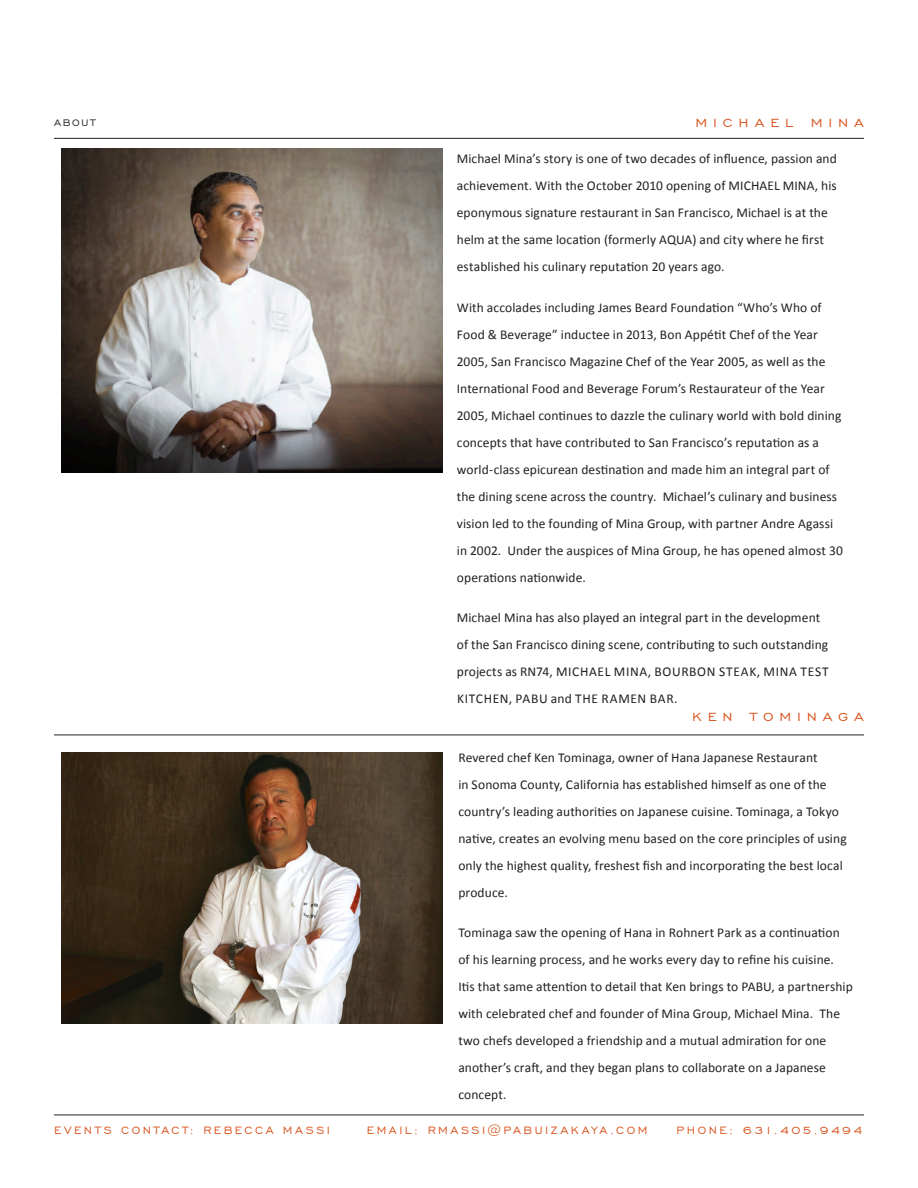
<style>
.page{position:relative;width:918px;height:1188px;background:#fff}
.page>*{position:absolute;margin:0;border:0;box-sizing:border-box;transform-origin:0 0}
.t1{font:15px "Engravers Gothic BT";letter-spacing:.355em;color:#d9531c;scale:1.1 1}
.INFO_-_Body_Text{font:13.5px/27px "Calibri";letter-spacing:.005em;color:#231f20}
.t2{font:13.5px "Engravers Gothic BT";letter-spacing:.18em;color:#d9531c}
.INFO_-_Body_Text-2{font:12px "Engravers Gothic BT";letter-spacing:.14em;color:#231f20}
</style>
<div class="page">
<hr style="left:54px;top:138px;width:810px;height:1px;background:#231f20">
<hr style="left:54px;top:1115px;width:810px;height:1px;background:#231f20">
<img style="left:61px;top:752px;width:382px;height:272px">
<img style="left:61px;top:148px;width:382px;height:324px">
<hr style="left:54px;top:735px;width:810px;height:1px;background:#231f20">
<p class="INFO_-_Body_Text-2" style="left:54px;top:116px;width:43px">ABOUT</p>
<p class="t1" style="left:696px;top:114px;width:155px">MICHAEL MINA</p>
<p class="INFO_-_Body_Text" style="left:457px;top:145px;width:382px">Michael Mina’s story is one of two decades of influence, passion and achievement. With the October 2010 opening of MICHAEL MINA, his eponymous signature restaurant in San Francisco, Michael is at the helm at the same location (formerly AQUA) and city where he first established his culinary reputation 20 years ago.</p>
<p class="INFO_-_Body_Text" style="left:457px;top:294px;width:388px">With accolades including James Beard Foundation “Who’s Who of Food &amp; Beverage” inductee in 2013, Bon Appétit Chef of the Year 2005, San Francisco Magazine Chef of the Year 2005, as well as the International Food and Beverage Forum’s Restaurateur of the Year 2005, Michael continues to dazzle the culinary world with bold dining concepts that have contributed to San Francisco’s reputation as a world-class epicurean destination and made him an integral part of the dining scene across the country. Michael’s culinary and business vision led to the founding of Mina Group, with partner Andre Agassi in 2002. Under the auspices of Mina Group, he has opened almost 30 operations nationwide.</p>
<p class="INFO_-_Body_Text" style="left:457px;top:604px;width:373px">Michael Mina has also played an integral part in the development of the San Francisco dining scene, contributing to such outstanding projects as RN74, MICHAEL MINA, BOURBON STEAK, MINA TEST KITCHEN, PABU and THE RAMEN BAR.</p>
<p class="t1" style="left:692px;top:708px;width:158px">KEN TOMINAGA</p>
<p class="INFO_-_Body_Text" style="left:458px;top:744px;width:390px">Revered chef Ken Tominaga, owner of Hana Japanese Restaurant<br>in Sonoma County, California has established himself as one of the country’s leading authorities on Japanese cuisine. Tominaga, a Tokyo native, creates an evolving menu based on the core principles of using only the highest quality, freshest fish and incorporating the best local produce.</p>
<p class="INFO_-_Body_Text" style="left:458px;top:919px;width:396px">Tominaga saw the opening of Hana in Rohnert Park as a continuation of his learning process, and he works every day to refine his cuisine.<br>Itis that same attention to detail that Ken brings to PABU, a partnership with celebrated chef and founder of Mina Group, Michael Mina. The two chefs developed a friendship and a mutual admiration for one another’s craft, and they began plans to collaborate on a Japanese concept.</p>
<p class="t2" style="left:54px;top:1123px;width:277px">EVENTS CONTACT: REBECCA MASSI</p>
<p class="t2" style="left:367px;top:1123px;width:282px">EMAIL: RMASSI@PABUIZAKAYA.COM</p>
<p class="t2" style="left:677px;top:1123px;width:187px">PHONE: 631.405.9494</p>
</div>
